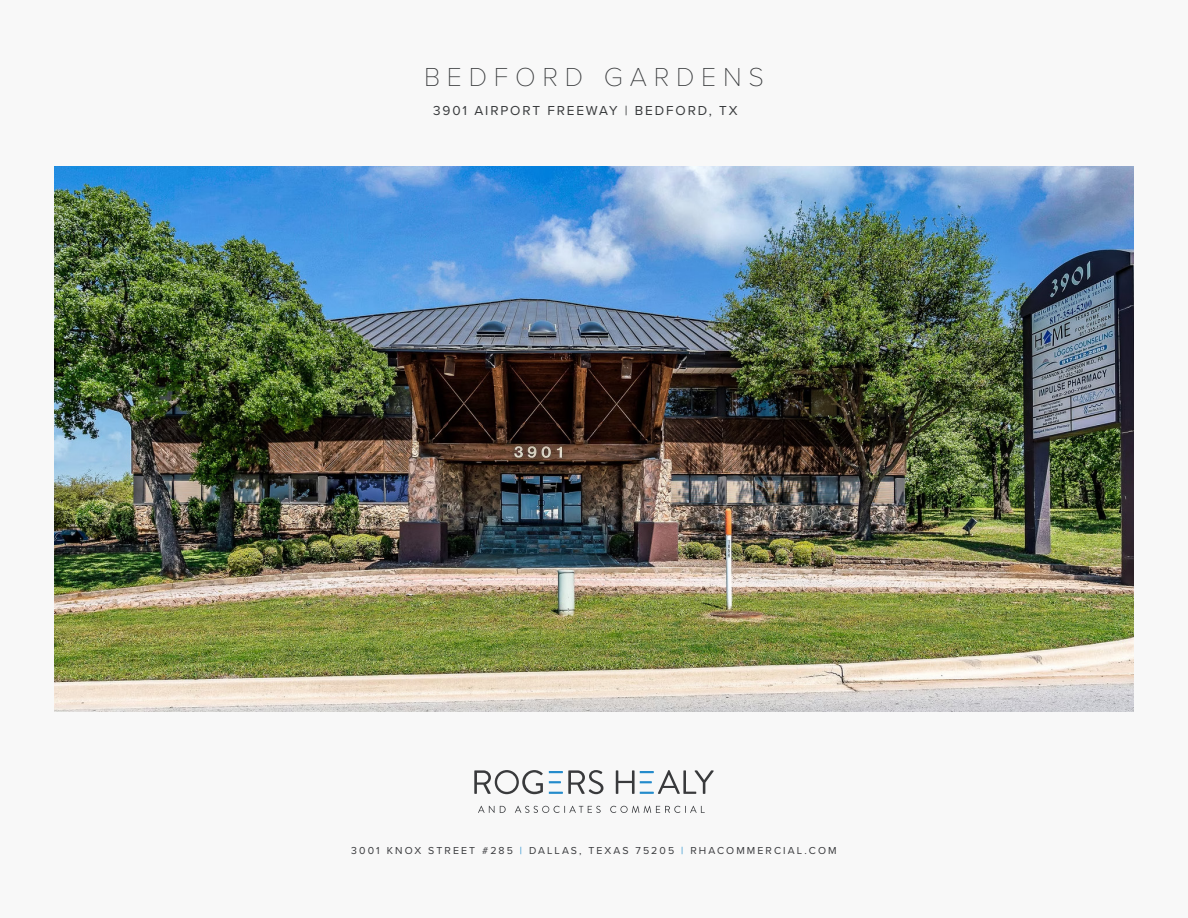
<style>
.page{position:relative;width:1188px;height:918px;background:#f8f8f8}
.page>*{position:absolute;margin:0;border:0;box-sizing:border-box;transform-origin:0 0}
.t1{font:100 27px "Proxima Nova T";letter-spacing:.25em;color:#383a3c}
.t2{font:13.5px "Proxima Nova";letter-spacing:.14em;color:#383a3c}
.t3{font:10.5px "Proxima Nova";letter-spacing:.2em;color:#393a3d}
.s1{color:#218ccc}
</style>
<div class="page">
<svg style="left:474px;top:770px;width:69px;height:24px"></svg>
<svg style="left:549px;top:770px;width:54px;height:24px"></svg>
<svg style="left:616px;top:770px;width:98px;height:24px"></svg>
<svg style="left:478px;top:806px;width:28px;height:7px"></svg>
<svg style="left:515px;top:806px;width:86px;height:7px"></svg>
<svg style="left:610px;top:806px;width:95px;height:7px"></svg>
<img style="left:54px;top:166px;width:1080px;height:546px">
<p class="t1" style="left:424px;top:56px;width:341px">BEDFORD GARDENS</p>
<p class="t2" style="left:433px;top:100px;width:306px">3901 AIRPORT FREEWAY | BEDFORD, TX</p>
<p class="t3" style="left:351px;top:842px;width:487px">3001 KNOX STREET #285 <span class="s1">|</span> DALLAS, TEXAS 75205 <span class="s1">|</span> RHACOMMERCIAL.COM</p>
</div>
